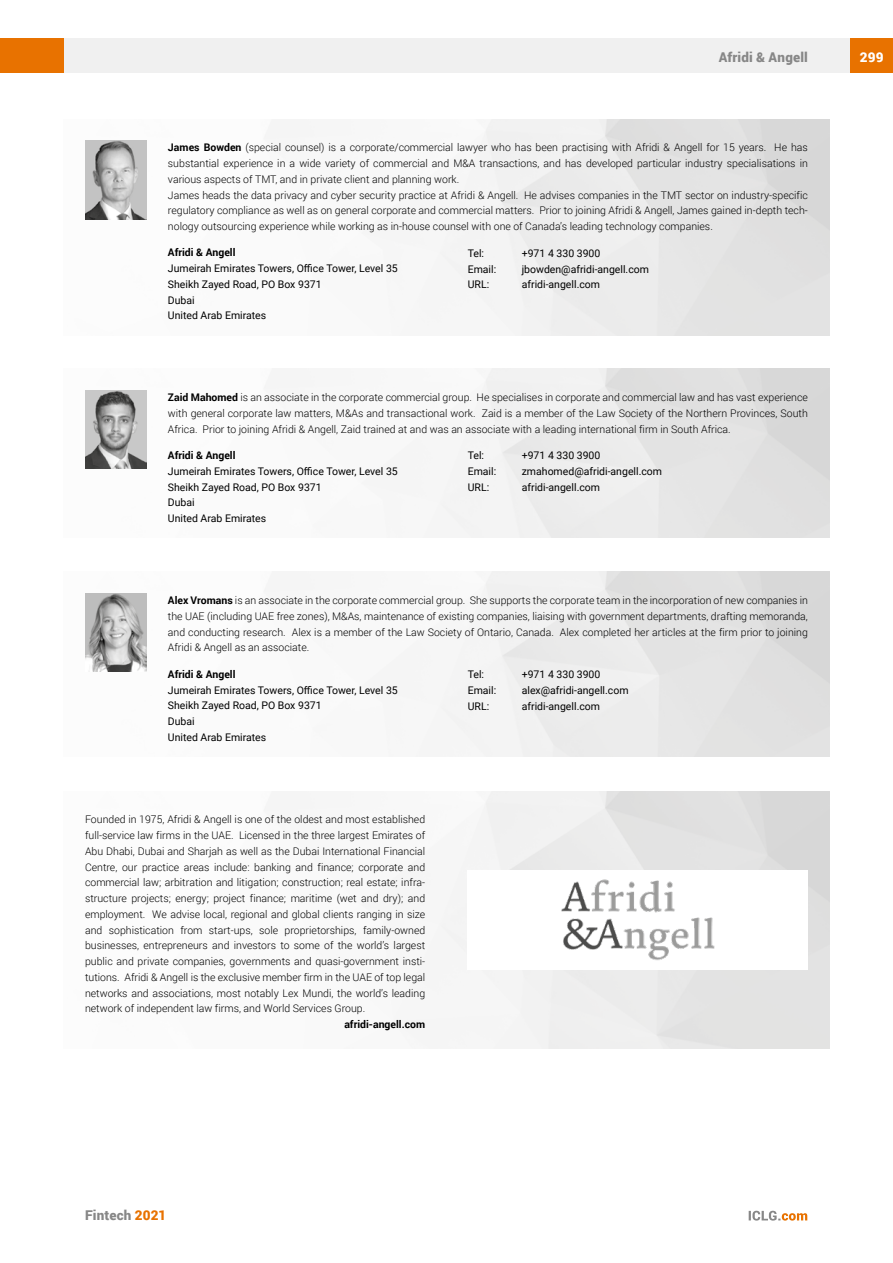
<style>
.page{position:relative;width:893px;height:1263px;background:#fff}
.page>*{position:absolute;margin:0;border:0;box-sizing:border-box;transform-origin:0 0}
.t1{font:900 13.5px "Roboto";letter-spacing:.01em;color:#878787}
.t2{font:900 13.5px "Roboto";color:#fff}
.t3{font:300 10.5px/15.8px "Roboto";color:#000;text-align:justify}
.t4{font:10.5px/15.8px "Roboto";color:#000}
.t5{font:700 10.5px "Roboto";color:#000}
.s1{font-weight:700}
.s2{color:#e87200}
</style>
<div class="page">
<div style="left:64px;top:38px;width:786px;height:34px;background:#f0f0f0"></div>
<div style="left:850px;top:38px;width:43px;height:34px;background:#e87200"></div>
<div style="left:0;top:38px;width:64px;height:34px;background:#e87200"></div>
<svg style="left:749px;top:1211px;width:58px;height:9px"></svg>
<img style="left:85px;top:119px;width:744px;height:216px">
<img style="left:85px;top:140px;width:61px;height:79px">
<img style="left:146px;top:369px;width:683px;height:169px">
<img style="left:85px;top:390px;width:61px;height:79px">
<img style="left:561px;top:879px;width:154px;height:82px">
<img style="left:85px;top:593px;width:61px;height:79px">
<p class="t1" style="left:719px;top:48px;width:91px">Afridi &amp; Angell</p>
<p class="t3" style="left:168px;top:139px;width:641px;text-align:left"><span class="s1">James Bowden</span> (special counsel) is a corporate/commercial lawyer who has been practising with Afridi &amp; Angell for 15 years. He has substantial experience in a wide variety of commercial and M&amp;A transactions, and has developed particular industry specialisations in various aspects of TMT, and in private client and planning work.<br>James heads the data privacy and cyber security practice at Afridi &amp; Angell. He advises companies in the TMT sector on industry-specific regulatory compliance as well as on general corporate and commercial matters. Prior to joining Afridi &amp; Angell, James gained in-depth tech&shy;nology outsourcing experience while working as in-house counsel with one of Canada’s leading technology companies.</p>
<p class="t5" style="left:168px;top:245px;width:69px">Afridi &amp; Angell</p>
<p class="t4" style="left:168px;top:260px;width:231px">Jumeirah Emirates Towers, Office Tower, Level 35<br>Sheikh Zayed Road, PO Box 9371<br>Dubai<br>United Arab Emirates</p>
<p class="t4" style="left:468px;top:245px;width:18px">Tel:</p>
<p class="t4" style="left:522px;top:245px;width:80px">+971 4 330 3900</p>
<p class="t4" style="left:468px;top:261px;width:30px">Email:</p>
<p class="t4" style="left:522px;top:261px;width:129px">jbowden@afridi-angell.com</p>
<p class="t4" style="left:468px;top:276px;width:23px">URL:</p>
<p class="t4" style="left:522px;top:276px;width:80px">afridi-angell.com</p>
<p class="t3" style="left:168px;top:389px;width:641px"><span class="s1">Zaid Mahomed</span> is an associate in the corporate commercial group. He specialises in corporate and commercial law and has vast experience with general corporate law matters, M&amp;As and transactional work. Zaid is a member of the Law Society of the Northern Provinces, South Africa. Prior to joining Afridi &amp; Angell, Zaid trained at and was an associate with a leading international firm in South Africa.</p>
<p class="t5" style="left:168px;top:448px;width:69px">Afridi &amp; Angell</p>
<p class="t4" style="left:168px;top:463px;width:231px">Jumeirah Emirates Towers, Office Tower, Level 35<br>Sheikh Zayed Road, PO Box 9371<br>Dubai<br>United Arab Emirates</p>
<p class="t4" style="left:468px;top:447px;width:18px">Tel:</p>
<p class="t4" style="left:522px;top:447px;width:80px">+971 4 330 3900</p>
<p class="t4" style="left:468px;top:463px;width:30px">Email:</p>
<p class="t4" style="left:522px;top:463px;width:142px">zmahomed@afridi-angell.com</p>
<p class="t4" style="left:468px;top:479px;width:23px">URL:</p>
<p class="t4" style="left:522px;top:479px;width:80px">afridi-angell.com</p>
<p class="t3" style="left:168px;top:592px;width:641px"><span class="s1">Alex Vromans</span> is an associate in the corporate commercial group. She supports the corporate team in the incorporation of new companies in the UAE (including UAE free zones), M&amp;As, maintenance of existing companies, liaising with government departments, drafting memoranda, and conducting research. Alex is a member of the Law Society of Ontario, Canada. Alex completed her articles at the firm prior to joining Afridi &amp; Angell as an associate.</p>
<p class="t5" style="left:168px;top:667px;width:69px">Afridi &amp; Angell</p>
<p class="t4" style="left:168px;top:681px;width:231px">Jumeirah Emirates Towers, Office Tower, Level 35<br>Sheikh Zayed Road, PO Box 9371<br>Dubai<br>United Arab Emirates</p>
<p class="t4" style="left:468px;top:666px;width:18px">Tel:</p>
<p class="t4" style="left:522px;top:666px;width:80px">+971 4 330 3900</p>
<p class="t4" style="left:468px;top:682px;width:30px">Email:</p>
<p class="t4" style="left:522px;top:682px;width:108px">alex@afridi-angell.com</p>
<p class="t4" style="left:468px;top:698px;width:23px">URL:</p>
<p class="t4" style="left:522px;top:698px;width:80px">afridi-angell.com</p>
<p class="t3" style="left:85px;top:811px;width:342px">Founded in 1975, Afridi &amp; Angell is one of the oldest and most established full-service law firms in the UAE. Licensed in the three largest Emirates of Abu Dhabi, Dubai and Sharjah as well as the Dubai International Financial Centre, our practice areas include: banking and finance; corporate and commercial law; arbitration and litigation; construction; real estate; infra&shy;structure projects; energy; project finance; maritime (wet and dry); and employment. We advise local, regional and global clients ranging in size and sophistication from start-ups, sole proprietorships, family-owned businesses, entrepreneurs and investors to some of the world’s largest public and private companies, governments and quasi-government insti&shy;tutions. Afridi &amp; Angell is the exclusive member firm in the UAE of top legal networks and associations, most notably Lex Mundi, the world’s leading network of independent law firms, and World Services Group.</p>
<p class="t5" style="left:344px;top:1017px;width:82px">afridi-angell.com</p>
<p class="t2" style="left:860px;top:48px;width:25px">299</p>
<p class="t1" style="left:85px;top:1206px;width:83px">Fintech <span class="s2">2021</span></p>
</div>
